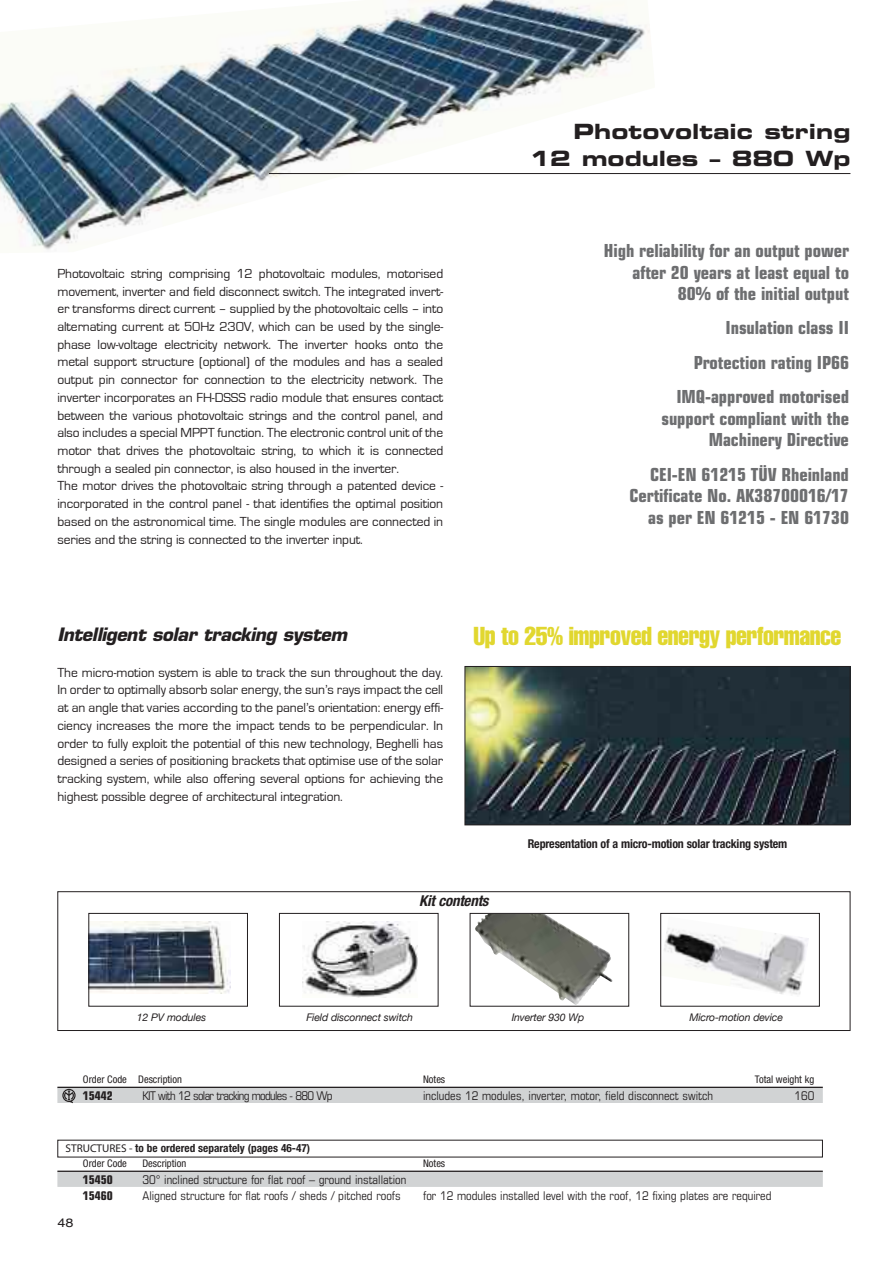
<style>
.page{position:relative;width:893px;height:1263px;background:#fff}
.page>*{position:absolute;margin:0;border:0;box-sizing:border-box;transform-origin:0 0}
.t1{font:extra-condensed 25.5px "Helvetica";letter-spacing:-.02em;color:#e1d72f}
.t2{font:21px/27px "Eurostile Bold Extended Two";color:#231f20;text-align:right}
.t3{font:700 condensed 18px/21.6px "Eurostile";letter-spacing:-.005em;color:#6d6e70;text-align:right}
.t4{font:italic 700 18px "Eurostile";color:#231f20}
.t5{font:italic 700 condensed 15px "Helvetica Neue";letter-spacing:-.015em;color:#231f20}
.t6{font:13.5px/17.7px "Eurostile";letter-spacing:-.005em;color:#231f20}
.t7{font:700 condensed 12.15px "Helvetica Neue";letter-spacing:-.015em;color:#231f20}
.t8{font:condensed 12px "Eurostile";color:#231f20}
.t9{font:condensed 12px "Eurostile";letter-spacing:-.055em;color:#231f20}
.t10{font:700 condensed 12px "Eurostile";color:#231f20}
.t11{font:expanded 12px "Helvetica Neue";color:#231f20}
.t12{font:700 condensed 11.25px "Helvetica Neue";color:#231f20}
.t13{font:condensed 10.5px "Helvetica Neue";color:#231f20}
.t14{font:italic 10.5px "Helvetica Neue";letter-spacing:-.015em;color:#231f20}
.s1{font-family:"Myriad";font-weight:400;font-stretch:normal}
</style>
<div class="page">
<img style="left:0;top:0;width:655px;height:250px">
<hr style="left:269px;top:173px;width:581px;height:1px;background:#231f20">
<img style="left:467px;top:668px;width:381px;height:155px">
<div style="left:465px;top:666px;width:385px;height:159px;border:1px solid #231f20"></div>
<hr style="left:57px;top:1087px;width:766px;height:1px;background:#231f20">
<div style="left:57px;top:1088px;width:766px;height:15px;background:#d1d3d4"></div>
<hr style="left:57px;top:1170px;width:766px;height:2px;background:#231f20">
<div style="left:57px;top:1172px;width:766px;height:15px;background:#d1d3d4"></div>
<svg style="left:62px;top:1089px;width:14px;height:14px"></svg>
<div style="left:57px;top:891px;width:793px;height:140px;border:1px solid #231f20"></div>
<img style="left:90px;top:921px;width:141px;height:72px">
<div style="left:88px;top:913px;width:160px;height:93px;border:1px solid #231f20"></div>
<img style="left:302px;top:921px;width:115px;height:77px">
<div style="left:279px;top:913px;width:159px;height:93px;border:1px solid #231f20"></div>
<img style="left:475px;top:915px;width:138px;height:89px">
<div style="left:470px;top:913px;width:159px;height:93px;border:1px solid #231f20"></div>
<img style="left:664px;top:928px;width:145px;height:67px">
<div style="left:660px;top:913px;width:160px;height:93px;border:1px solid #231f20"></div>
<p class="t6" style="left:57px;top:265px;width:387px">Photovoltaic string comprising 12 photovoltaic modules, motorised movement, inverter and field disconnect switch. The integrated invert&shy;er transforms direct current – supplied by the photovoltaic cells – into alternating current at 50Hz 230V, which can be used by the single&shy;phase low-voltage electricity network. The inverter hooks onto the metal support structure (optional) of the modules and has a sealed output pin connector for connection to the electricity network. The inverter incorporates an FH-DSSS radio module that ensures contact between the various photovoltaic strings and the control panel, and also includes a special MPPT function. The electronic control unit of the motor that drives the photovoltaic string, to which it is connected through a sealed pin connector, is also housed in the inverter.<br>The motor drives the photovoltaic string through a patented device - incorporated in the control panel - that identifies the optimal position based on the astronomical time. The single modules are connected in series and the string is connected to the inverter input.</p>
<h2 class="t2" style="left:529px;top:120px;width:323px">Photovoltaic string<br>12 modules – 880 Wp</h2>
<h3 class="t3" style="left:604px;top:241px;width:247px">High reliability for an output power after 20 years at least equal to<br>80% of the initial output</h3>
<h3 class="t3" style="left:676px;top:312px;width:174px;line-height:34.3px">Insulation class II<br>Protection rating IP66<br>IMQ-approved motorised</h3>
<h3 class="t3" style="left:661px;top:409px;width:189px">support compliant with the<br>Machinery Directive</h3>
<h3 class="t3" style="left:630px;top:465px;width:221px">CEI-EN 61215 TÜV Rheinland<br>Certificate No. AK38700016/17 as per EN 61215 - EN 61730</h3>
<h3 class="t4" style="left:57px;top:627px;width:295px">Intelligent solar tracking system</h3>
<h1 class="t1" style="left:473px;top:626px;width:370px">Up to 25% improved energy performance</h1>
<p class="t6" style="left:57px;top:664px;width:387px;text-align:justify">The micro-motion system is able to track the sun throughout the day.<br>In order to optimally absorb solar energy, the sun’s rays impact the cell at an angle that varies according to the panel’s orientation: energy effi&shy;ciency increases the more the impact tends to be perpendicular. In order to fully exploit the potential of this new technology, Beghelli has designed a series of positioning brackets that optimise use of the solar tracking system, while also offering several options for achieving the highest possible degree of architectural integration.</p>
<p class="t5" style="left:419px;top:895px;width:71px">Kit contents</p>
<p class="t7" style="left:528px;top:839px;width:261px">Representation of a micro-motion solar tracking system</p>
<p class="t14" style="left:137px;top:1011px;width:71px">12 PV modules</p>
<p class="t14" style="left:306px;top:1011px;width:108px">Field disconnect switch</p>
<p class="t14" style="left:512px;top:1011px;width:74px">Inverter 930 Wp</p>
<p class="t14" style="left:689px;top:1011px;width:95px">Micro-motion device</p>
<p class="t13" style="left:83px;top:1076px;width:101px">Order Code Description</p>
<p class="t13" style="left:423px;top:1076px;width:24px">Notes</p>
<p class="t13" style="left:755px;top:1076px;width:61px">Total weight kg</p>
<p class="t10" style="left:83px;top:1091px;width:32px">15442</p>
<p class="t9" style="left:142px;top:1091px;width:192px">KIT with 12 solar tracking modules - 880 Wp</p>
<p class="t8" style="left:423px;top:1091px;width:291px">includes 12 modules, inverter, motor, field disconnect switch</p>
<p class="t8" style="left:794px;top:1091px;width:22px">160</p>
<p class="t12" style="left:66px;top:1144px;width:246px"><span class="s1">STRUCTURES -</span> to be ordered separately (pages 46-47)</p>
<p class="t11" style="left:57px;top:1218px;width:18px">48</p>
<p class="t13" style="left:83px;top:1160px;width:45px">Order Code</p>
<p class="t13" style="left:142px;top:1160px;width:45px">Description</p>
<p class="t13" style="left:423px;top:1160px;width:24px">Notes</p>
<p class="t10" style="left:83px;top:1175px;width:32px">15450</p>
<p class="t8" style="left:142px;top:1175px;width:265px">30° inclined structure for flat roof – ground installation</p>
<p class="t10" style="left:83px;top:1191px;width:31px">15460</p>
<p class="t8" style="left:142px;top:1191px;width:260px">Aligned structure for flat roofs / sheds / pitched roofs</p>
<p class="t8" style="left:423px;top:1191px;width:350px">for 12 modules installed level with the roof, 12 fixing plates are required</p>
</div>
